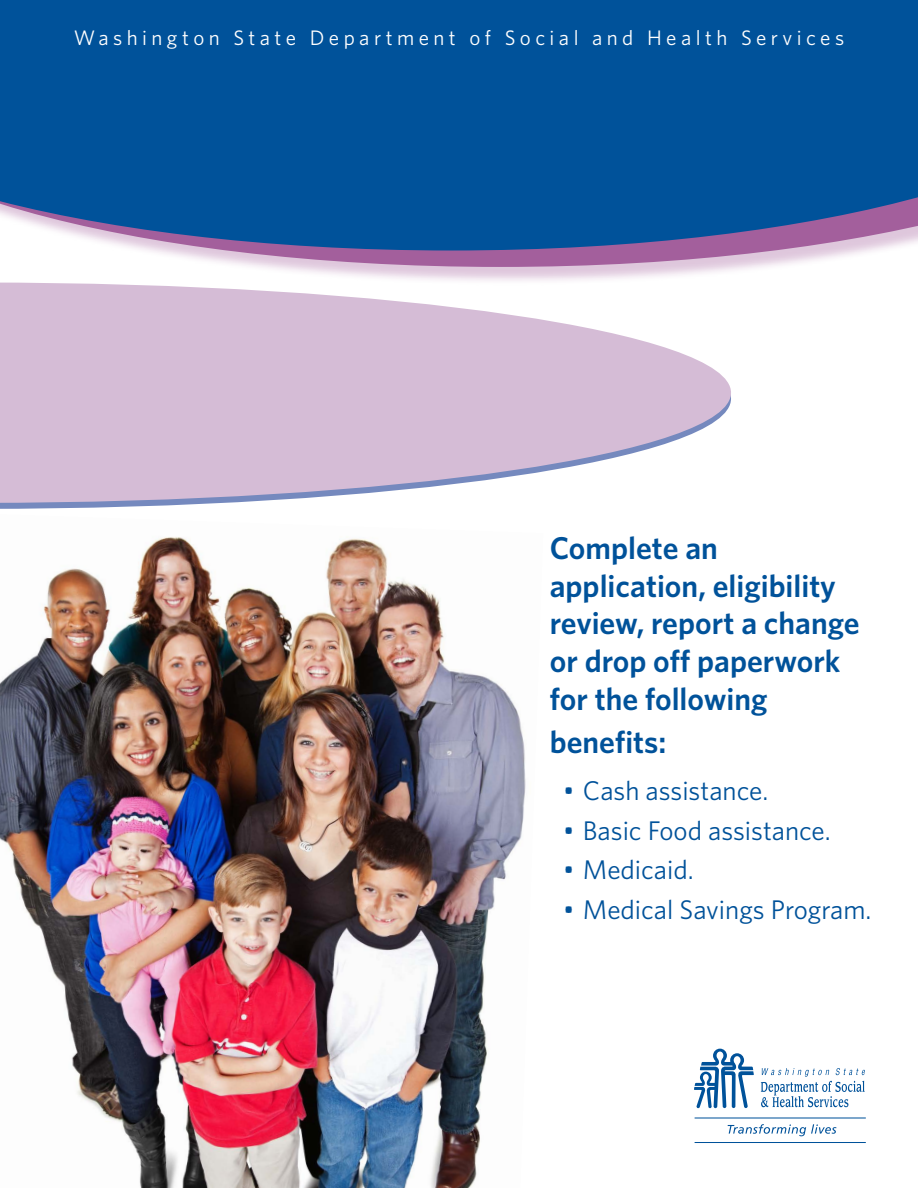
<style>
.page{position:relative;width:918px;height:1188px;background:#fff}
.page>*{position:absolute;margin:0;border:0;box-sizing:border-box;transform-origin:0 0}
.t1{font:600 31.5px/37.8px "Whitney";color:#00529a}
.t2{font:27px "Whitney";color:#00529a}
.t3{font:21px "Whitney";letter-spacing:.21em;color:#fff}
</style>
<div class="page">
<svg style="left:0;top:503px;width:219px;height:6px"></svg>
<img style="left:0;top:537px;width:526px;height:651px">
<svg style="left:0;top:286px;width:731px;height:217px;fill:#d5bcd6"></svg>
<div style="left:0;top:0;width:918px;height:286px;background:#a35f9c;opacity:.35"></div>
<svg style="left:0;top:250px;width:918px;height:17px"></svg>
<svg style="left:761px;top:1068px;width:104px;height:39px"></svg>
<svg style="left:694px;top:1049px;width:60px;height:59px"></svg>
<hr style="left:695px;top:1117px;width:171px;height:2px;background:#00529a">
<hr style="left:695px;top:1142px;width:171px;height:1px;background:#00529a">
<svg style="left:728px;top:1124px;width:109px;height:12px"></svg>
<div style="left:0;top:0;width:918px;height:250px;background:#00529a"></div>
<p class="t3" style="left:74px;top:25px;width:772px">Washington State Department of Social and Health Services</p>
<p class="t1" style="left:550px;top:528px;width:311px">Complete an application, eligibility review, report a change or drop off paperwork for the following</p>
<p class="t1" style="left:550px;top:723px;width:118px">benefits:</p>
<p class="t2" style="left:563px;top:774px;width:207px">• Cash assistance.</p>
<p class="t2" style="left:563px;top:814px;width:269px">• Basic Food assistance.</p>
<p class="t2" style="left:563px;top:853px;width:132px">• Medicaid.</p>
<p class="t2" style="left:563px;top:893px;width:310px">• Medical Savings Program.</p>
</div>
